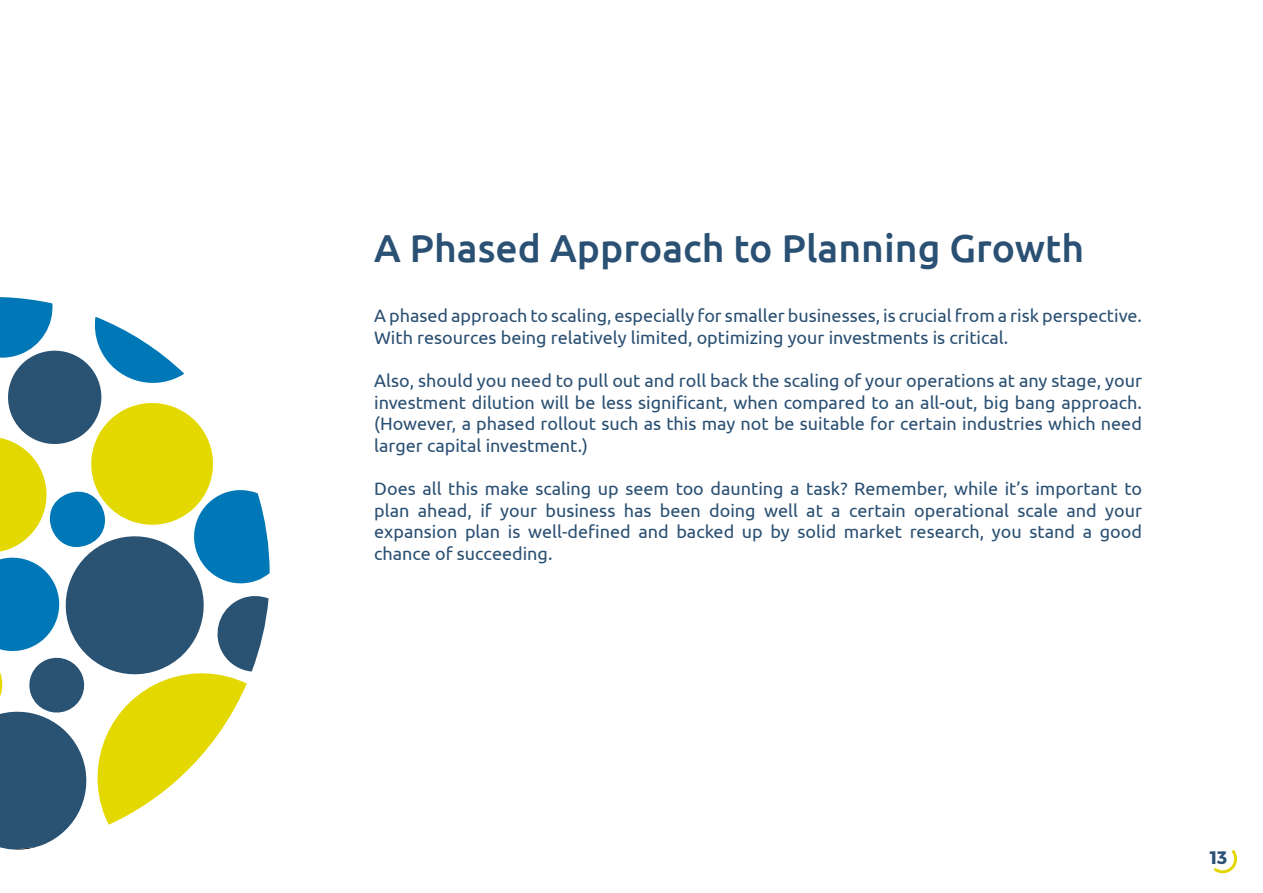
<style>
.page{position:relative;width:1263px;height:893px;background:#fff}
.page>*{position:absolute;margin:0;border:0;box-sizing:border-box;transform-origin:0 0}
.t1{font:500 39px "Ubuntu";color:#2a5073}
.t2{font:18px/21.6px "Ubuntu";color:#2a5073;text-align:justify}
.t3{font:700 18px "Montserrat";color:#2a5073}
</style>
<div class="page">
<svg style="left:1213px;top:850px;width:25px;height:24px"></svg>
<svg style="left:0;top:297px;width:270px;height:553px"></svg>
<h1 class="t1" style="left:374px;top:223px;width:711px">A Phased Approach to Planning Growth</h1>
<p class="t2" style="left:374px;top:304px;width:769px">A phased approach to scaling, especially for smaller businesses, is crucial from a risk perspective.<br>With resources being relatively limited, optimizing your investments is critical.</p>
<p class="t2" style="left:374px;top:369px;width:769px">Also, should you need to pull out and roll back the scaling of your operations at any stage, your investment dilution will be less significant, when compared to an all-out, big bang approach. (However, a phased rollout such as this may not be suitable for certain industries which need larger capital investment.)</p>
<p class="t2" style="left:374px;top:477px;width:769px">Does all this make scaling up seem too daunting a task? Remember, while it’s important to plan ahead, if your business has been doing well at a certain operational scale and your expansion plan is well-defined and backed up by solid market research, you stand a good chance of succeeding.</p>
<p class="t3" style="left:1210px;top:846px;width:19px">13</p>
</div>
